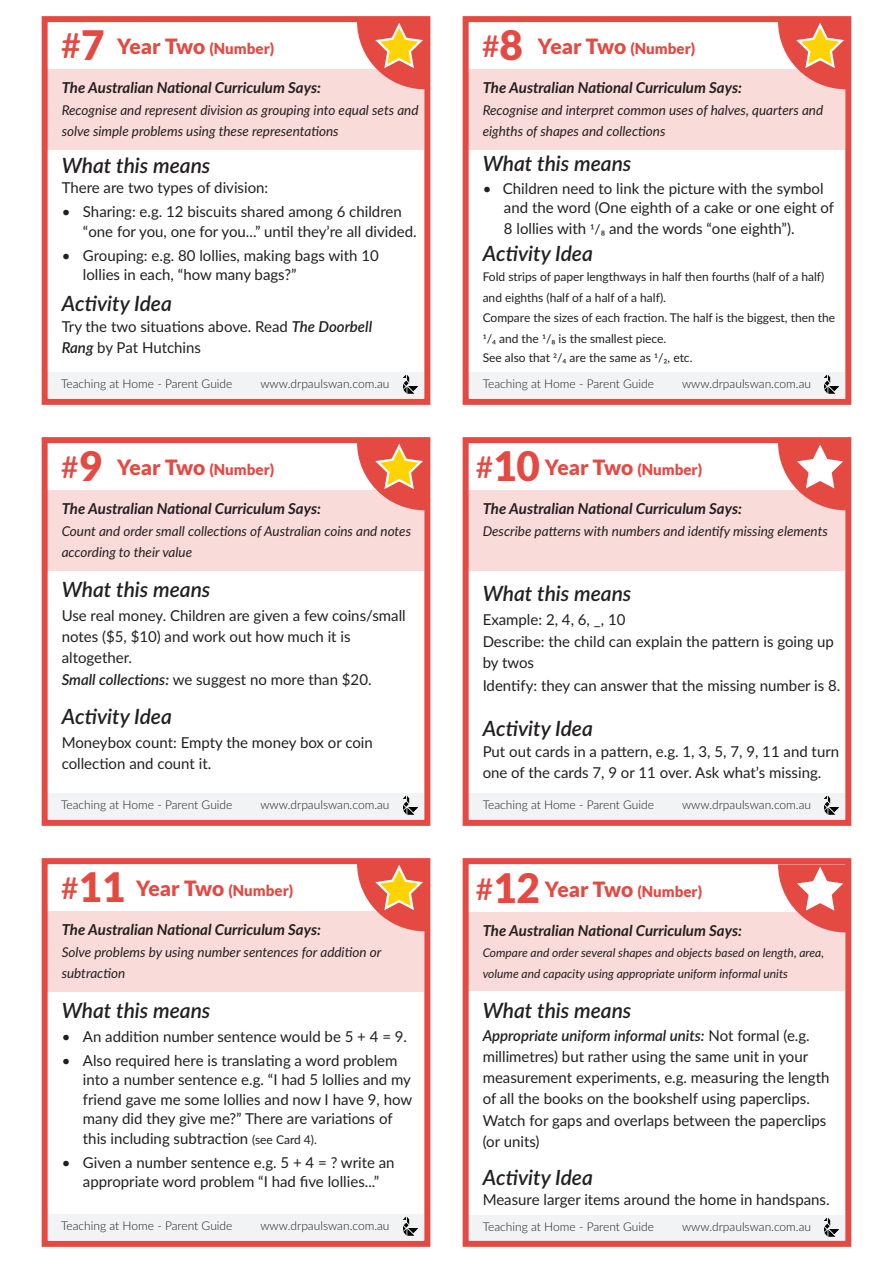
<style>
.page{position:relative;width:893px;height:1263px;background:#fff}
.page>*{position:absolute;margin:0;border:0;box-sizing:border-box;transform-origin:0 0}
.t1{font:italic 600 21px "Lato";color:#231f20}
.t2{font:15px/21px "Lato";color:#231f20}
.t3{font:italic 700 15px "Lato";color:#231f20}
.t4{font:900 15px "Lato";color:#e44942}
.t5{font:italic 13.5px/21px "Lato";color:#231f20}
.t6{font:300 12px "Lato";color:#231f20}
.t7{font:12px/21px "Lato";color:#231f20}
.t8{font:italic 12px/21px "Lato";color:#231f20}
.s1{font-weight:600;font-size:34.5px}
.s2{font-size:40.5px}
.s3{font-size:21px}
.s4{font-weight:600;font-size:30px}
.s5{font-weight:600;font-style:italic}
.s6{font-size:13.5px}
.s7{font-size:12px}
</style>
<div class="page">
<div style="left:47px;top:69px;width:377px;height:80px;background:#f9dbd9"></div>
<div style="left:47px;top:372px;width:377px;height:25px;background:#f2f3f4"></div>
<div style="left:42px;top:16px;width:388px;height:389px;border:6px solid #e44942"></div>
<svg style="left:357px;top:20px;width:68px;height:69px"></svg>
<img style="left:403px;top:375px;width:15px;height:19px">
<div style="left:468px;top:69px;width:377px;height:80px;background:#f9dbd9"></div>
<div style="left:468px;top:372px;width:377px;height:25px;background:#f2f3f4"></div>
<div style="left:463px;top:16px;width:388px;height:389px;border:6px solid #e44942"></div>
<svg style="left:778px;top:20px;width:68px;height:69px"></svg>
<img style="left:824px;top:375px;width:15px;height:19px">
<div style="left:47px;top:490px;width:377px;height:80px;background:#f9dbd9"></div>
<div style="left:47px;top:793px;width:377px;height:25px;background:#f2f3f4"></div>
<div style="left:42px;top:437px;width:388px;height:389px;border:6px solid #e44942"></div>
<svg style="left:357px;top:441px;width:68px;height:69px"></svg>
<img style="left:403px;top:796px;width:15px;height:19px">
<div style="left:468px;top:490px;width:377px;height:80px;background:#f9dbd9"></div>
<div style="left:468px;top:793px;width:377px;height:25px;background:#f2f3f4"></div>
<div style="left:463px;top:437px;width:388px;height:389px;border:6px solid #e44942"></div>
<svg style="left:778px;top:442px;width:68px;height:68px"></svg>
<div style="left:47px;top:911px;width:377px;height:80px;background:#f9dbd9"></div>
<div style="left:47px;top:1214px;width:377px;height:25px;background:#f2f3f4"></div>
<div style="left:42px;top:858px;width:388px;height:389px;border:6px solid #e44942"></div>
<svg style="left:357px;top:862px;width:68px;height:69px"></svg>
<img style="left:403px;top:1217px;width:15px;height:19px">
<img style="left:824px;top:796px;width:15px;height:19px">
<div style="left:468px;top:912px;width:377px;height:79px;background:#f9dbd9"></div>
<div style="left:468px;top:1215px;width:377px;height:26px;background:#f2f3f4"></div>
<svg style="left:778px;top:865px;width:66px;height:67px"></svg>
<img style="left:824px;top:1218px;width:15px;height:19px">
<div style="left:463px;top:858px;width:388px;height:389px;border:6px solid #e44942"></div>
<p class="t4" style="left:61px;top:42px;width:215px"><span class="s1">#</span><span class="s2">7</span> <span class="s3">Year Two</span> (Number)</p>
<p class="t4" style="left:482px;top:42px;width:215px"><span class="s4">#</span><span class="s2">8</span> <span class="s3">Year Two</span> (Number)</p>
<p class="t3" style="left:62px;top:76px;width:261px">The Australian National Curriculum Says:</p>
<p class="t3" style="left:483px;top:76px;width:261px">The Australian National Curriculum Says:</p>
<p class="t5" style="left:62px;top:99px;width:358px">Recognise and represent division as grouping into equal sets and solve simple problems using these representations</p>
<p class="t5" style="left:483px;top:99px;width:342px">Recognise and interpret common uses of halves, quarters and eighths of shapes and collections</p>
<h1 class="t1" style="left:62px;top:153px;width:150px">What this means</h1>
<h1 class="t1" style="left:483px;top:152px;width:150px">What this means</h1>
<p class="t2" style="left:62px;top:177px;width:208px">There are two types of division:</p>
<p class="t2" style="left:83px;top:202px;width:335px;line-height:19.5px;text-indent:-21px">• Sharing: e.g. 12 biscuits shared among 6 children “one for you, one for you...” until they’re all divided.</p>
<p class="t2" style="left:83px;top:245px;width:297px;line-height:19.5px;text-indent:-21px">• Grouping: e.g. 80 lollies, making bags with 10 lollies in each, “how many bags?”</p>
<p class="t2" style="left:62px;top:316px;width:312px">Try the two situations above. Read <span class="s5">The Doorbell<br>Rang</span> by Pat Hutchins</p>
<h1 class="t1" style="left:62px;top:288px;width:112px">Activity Idea</h1>
<p class="t2" style="left:504px;top:178px;width:332px;line-height:19.5px;text-indent:-21px">• Children need to link the picture with the symbol and the word (One eighth of a cake or one eight of</p>
<p class="t2" style="left:504px;top:218px;width:292px">8 lollies with <span class="s6">1/₈</span> and the words “one eighth”).</p>
<p class="t7" style="left:483px;top:266px;width:343px">Fold strips of paper lengthways in half then fourths (half of a half) and eighths (half of a half of a half).</p>
<p class="t7" style="left:483px;top:306px;width:354px">Compare the sizes of each fraction. The half is the biggest, then the<br>1/₄ and the 1/₈ is the smallest piece.</p>
<p class="t7" style="left:483px;top:347px;width:211px">See also that 2/₄ are the same as 1/₂, etc.</p>
<h1 class="t1" style="left:483px;top:238px;width:112px">Activity Idea</h1>
<p class="t6" style="left:61px;top:378px;width:173px">Teaching at Home - Parent Guide</p>
<p class="t6" style="left:260px;top:378px;width:131px">www.drpaulswan.com.au</p>
<p class="t6" style="left:483px;top:378px;width:173px">Teaching at Home - Parent Guide</p>
<p class="t6" style="left:682px;top:378px;width:131px">www.drpaulswan.com.au</p>
<p class="t4" style="left:61px;top:463px;width:215px"><span class="s4">#</span><span class="s2">9</span> <span class="s3">Year Two</span> (Number)</p>
<p class="t3" style="left:62px;top:497px;width:261px">The Australian National Curriculum Says:</p>
<p class="t5" style="left:62px;top:520px;width:351px">Count and order small collections of Australian coins and notes according to their value</p>
<h1 class="t1" style="left:62px;top:578px;width:150px">What this means</h1>
<p class="t2" style="left:62px;top:604px;width:346px">Use real money. Children are given a few coins/small notes ($5, $10) and work out how much it is altogether.</p>
<p class="t2" style="left:62px;top:669px;width:311px"><span class="s5">Small collections:</span> we suggest no more than $20.</p>
<h1 class="t1" style="left:62px;top:701px;width:112px">Activity Idea</h1>
<p class="t2" style="left:62px;top:733px;width:313px">Moneybox count: Empty the money box or coin collection and count it.</p>
<p class="t4" style="left:476px;top:463px;width:228px"><span class="s4">#</span><span class="s2">10</span> <span class="s3">Year Two</span> (Number)</p>
<p class="t3" style="left:483px;top:497px;width:261px">The Australian National Curriculum Says:</p>
<p class="t5" style="left:483px;top:520px;width:347px">Describe patterns with numbers and identify missing elements</p>
<h1 class="t1" style="left:483px;top:582px;width:150px">What this means</h1>
<p class="t2" style="left:483px;top:609px;width:353px;line-height:22.5px">Example: 2, 4, 6, _, 10<br>Describe: the child can explain the pattern is going up</p>
<p class="t2" style="left:483px;top:651px;width:359px;line-height:22.5px">by twos<br>Identify: they can answer that the missing number is 8.</p>
<h1 class="t1" style="left:483px;top:713px;width:112px">Activity Idea</h1>
<p class="t2" style="left:483px;top:741px;width:358px">Put out cards in a pattern, e.g. 1, 3, 5, 7, 9, 11 and turn one of the cards 7, 9 or 11 over. Ask what’s missing.</p>
<p class="t6" style="left:61px;top:799px;width:173px">Teaching at Home - Parent Guide</p>
<p class="t6" style="left:260px;top:799px;width:131px">www.drpaulswan.com.au</p>
<p class="t6" style="left:483px;top:799px;width:173px">Teaching at Home - Parent Guide</p>
<p class="t6" style="left:682px;top:799px;width:131px">www.drpaulswan.com.au</p>
<p class="t4" style="left:61px;top:884px;width:234px"><span class="s4">#</span><span class="s2">11</span> <span class="s3">Year Two</span> (Number)</p>
<p class="t3" style="left:62px;top:918px;width:261px">The Australian National Curriculum Says:</p>
<p class="t5" style="left:62px;top:941px;width:321px">Solve problems by using number sentences for addition or subtraction</p>
<h1 class="t1" style="left:62px;top:999px;width:150px">What this means</h1>
<p class="t2" style="left:62px;top:1025px;width:347px">• An addition number sentence would be 5 + 4 = 9.</p>
<p class="t2" style="left:83px;top:1050px;width:331px;line-height:19.5px;text-indent:-21px">• Also required here is translating a word problem into a number sentence e.g. “I had 5 lollies and my friend gave me some lollies and now I have 9, how many did they give me?” There are variations of this including subtraction <span class="s7">(see Card 4).</span></p>
<p class="t2" style="left:62px;top:1152px;width:334px;line-height:19.5px;text-align:center">• Given a number sentence e.g. 5 + 4 = ? write an appropriate word problem “I had five lollies...”</p>
<p class="t6" style="left:61px;top:1220px;width:173px">Teaching at Home - Parent Guide</p>
<p class="t6" style="left:260px;top:1220px;width:131px">www.drpaulswan.com.au</p>
<p class="t4" style="left:476px;top:885px;width:228px"><span class="s4">#</span><span class="s2">12</span> <span class="s3">Year Two</span> (Number)</p>
<p class="t3" style="left:483px;top:919px;width:261px">The Australian National Curriculum Says:</p>
<p class="t8" style="left:483px;top:941px;width:343px">Compare and order several shapes and objects based on length, area, volume and capacity using appropriate uniform informal units</p>
<h1 class="t1" style="left:483px;top:999px;width:150px">What this means</h1>
<p class="t2" style="left:483px;top:1026px;width:348px"><span class="s5">Appropriate uniform informal units:</span> Not formal (e.g. millimetres) but rather using the same unit in your measurement experiments, e.g. measuring the length of all the books on the bookshelf using paperclips.</p>
<p class="t2" style="left:483px;top:1109px;width:345px">Watch for gaps and overlaps between the paperclips (or units)</p>
<h1 class="t1" style="left:483px;top:1162px;width:112px">Activity Idea</h1>
<p class="t2" style="left:483px;top:1190px;width:348px">Measure larger items around the home in handspans.</p>
<p class="t6" style="left:483px;top:1221px;width:173px">Teaching at Home - Parent Guide</p>
<p class="t6" style="left:682px;top:1221px;width:131px">www.drpaulswan.com.au</p>
</div>
